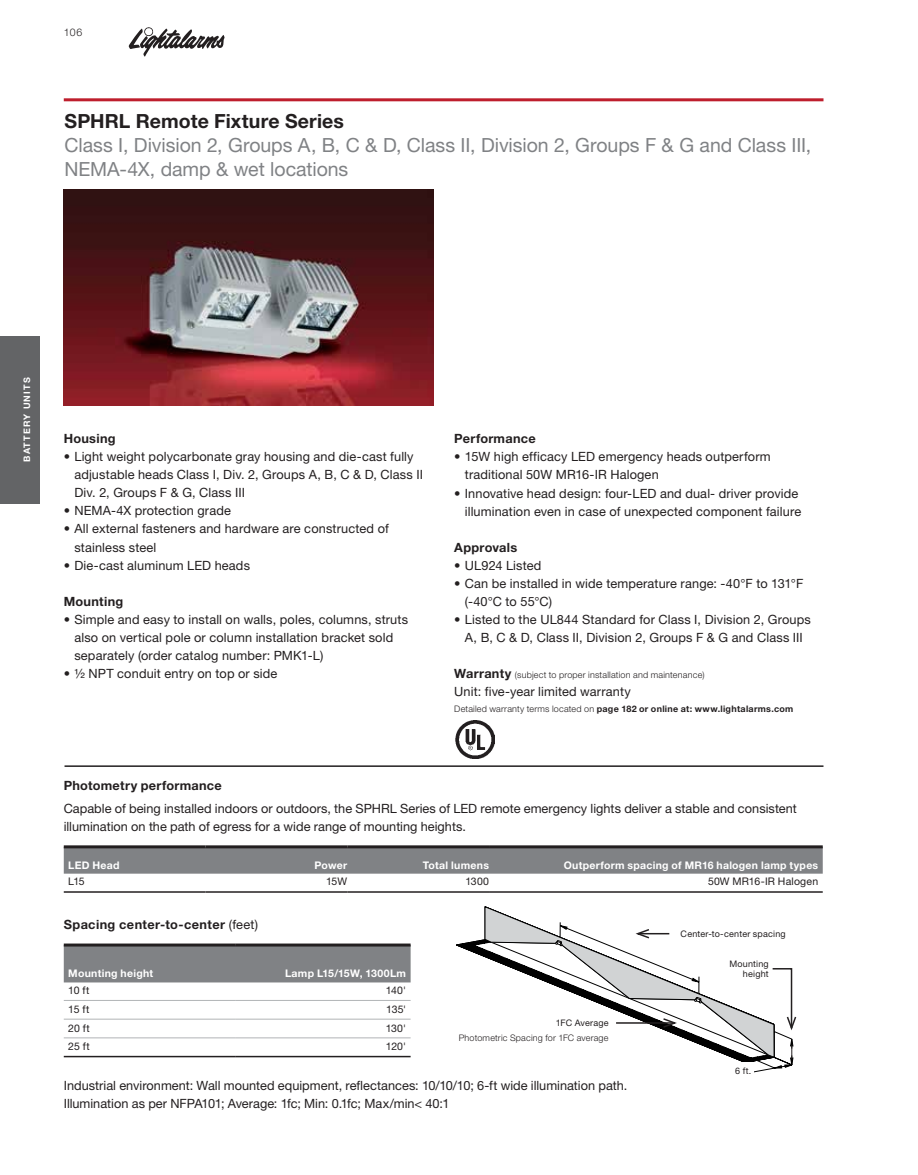
<style>
.page{position:relative;width:918px;height:1175px;background:#fff}
.page>*{position:absolute;margin:0;border:0;box-sizing:border-box;transform-origin:0 0}
.t1{font:19.5px/24px "Helvetica Neue LT Pro";letter-spacing:-.005em;color:#808285}
.t2{font:700 19.5px "Helvetica Neue LT Pro";letter-spacing:.005em;color:#231f20}
.t3{font:12.75px/18px "Helvetica Neue LT Pro";letter-spacing:.01em;color:#231f20}
.t4{font:700 12.75px "Helvetica Neue LT Pro";letter-spacing:.02em;color:#231f20}
.t5{font:700 10.5px "Helvetica Neue LT Pro";letter-spacing:.025em;color:#fff}
.t6{font:10.5px "Helvetica Neue LT Pro";letter-spacing:.01em;color:#231f20}
.t7{font:300 10.5px "Helvetica Neue LT Pro";color:#231f20}
.t8{font:300 9px "Helvetica Neue LT Pro";letter-spacing:.02em;color:#231f20}
.t9{font:700 9px "Helvetica Neue LT Pro";letter-spacing:.03em;color:#231f20}
.t10{font:9px/10.5px "Helvetica Neue LT Pro";letter-spacing:.02em;color:#231f20;text-align:right}
.t11{font:700 9px "Helvetica Neue LT Pro";letter-spacing:.13em;color:#fff}
.s1{font-weight:700;font-size:12.75px}
.s2{font-weight:300}
.s3{font-weight:400}
</style>
<div class="page">
<img style="left:455px;top:720px;width:40px;height:38px">
<svg style="left:456px;top:939px;width:335px;height:126px"></svg>
<svg style="left:484px;top:906px;width:291px;height:152px"></svg>
<svg style="left:555px;top:940px;width:7px;height:6px"></svg>
<svg style="left:694px;top:996px;width:8px;height:7px"></svg>
<hr style="left:638px;top:933px;width:31px;height:1px;background:#231f20">
<svg style="left:633px;top:927px;width:18px;height:12px"></svg>
<div style="left:673px;top:924px;width:120px;height:19px;background:#fff"></div>
<div style="left:713px;top:959px;width:56px;height:19px;background:#fff"></div>
<hr style="left:616px;top:1022px;width:59px;height:1px;background:#231f20">
<svg style="left:662px;top:1017px;width:17px;height:12px"></svg>
<div style="left:549px;top:1013px;width:67px;height:19px;background:#fff"></div>
<div style="left:733px;top:1062px;width:20px;height:18px;background:#fff"></div>
<svg style="left:771px;top:967px;width:26px;height:65px"></svg>
<svg style="left:774px;top:1038px;width:19px;height:30px"></svg>
<img style="left:64px;top:189px;width:369px;height:216px">
<svg style="left:128px;top:27px;width:97px;height:30px"></svg>
<hr style="left:64px;top:98px;width:760px;height:3px;background:#be1e2d">
<div style="left:0;top:336px;width:40px;height:167px;background:#636466"></div>
<hr style="left:65px;top:765px;width:758px;height:2px;background:#231f20">
<div style="left:64px;top:848px;width:759px;height:25px;background:#808285"></div>
<hr style="left:64px;top:891px;width:142px;height:1px;background:#231f20">
<hr style="left:206px;top:891px;width:141px;height:1px;background:#231f20">
<hr style="left:347px;top:891px;width:142px;height:1px;background:#231f20">
<hr style="left:489px;top:891px;width:334px;height:1px;background:#231f20">
<hr style="left:64px;top:845px;width:142px;height:3px;background:#231f20">
<hr style="left:206px;top:845px;width:141px;height:3px;background:#231f20">
<hr style="left:347px;top:845px;width:142px;height:3px;background:#231f20">
<hr style="left:489px;top:845px;width:334px;height:3px;background:#231f20">
<div style="left:64px;top:946px;width:347px;height:36px;background:#808285"></div>
<hr style="left:64px;top:1000px;width:171px;height:1px;background:#b1b4b6">
<hr style="left:235px;top:1000px;width:176px;height:1px;background:#b1b4b6">
<hr style="left:64px;top:1018px;width:171px;height:1px;background:#b1b4b6">
<hr style="left:235px;top:1018px;width:176px;height:1px;background:#b1b4b6">
<hr style="left:64px;top:1037px;width:171px;height:1px;background:#b1b4b6">
<hr style="left:235px;top:1037px;width:176px;height:1px;background:#b1b4b6">
<hr style="left:64px;top:1055px;width:171px;height:2px;background:#231f20">
<hr style="left:235px;top:1055px;width:176px;height:2px;background:#231f20">
<hr style="left:64px;top:943px;width:171px;height:3px;background:#231f20">
<hr style="left:235px;top:943px;width:176px;height:3px;background:#231f20">
<p class="t7" style="left:64px;top:25px;width:20px">106</p>
<h1 class="t2" style="left:65px;top:109px;width:281px">SPHRL Remote Fixture Series</h1>
<h1 class="t1" style="left:65px;top:133px;width:748px">Class I, Division 2, Groups A, B, C &amp; D, Class II, Division 2, Groups F &amp; G and Class III,<br>NEMA-4X, damp &amp; wet locations</h1>
<p class="t11" style="left:21px;top:462px;width:86px;rotate:-90deg">BATTERY UNITS</p>
<p class="t4" style="left:64px;top:431px;width:53px">Housing</p>
<p class="t3" style="left:74px;top:447px;width:350px;text-indent:-11px">• Light weight polycarbonate gray housing and die-cast fully adjustable heads Class I, Div. 2, Groups A, B, C &amp; D, Class II<br>Div. 2, Groups F &amp; G, Class III</p>
<p class="t3" style="left:64px;top:501px;width:169px">• NEMA-4X protection grade</p>
<p class="t3" style="left:74px;top:519px;width:316px;text-indent:-11px">• All external fasteners and hardware are constructed of stainless steel</p>
<p class="t3" style="left:64px;top:555px;width:188px">• Die-cast aluminum LED heads</p>
<p class="t4" style="left:64px;top:593px;width:61px">Mounting</p>
<p class="t3" style="left:74px;top:609px;width:335px;text-indent:-11px">• Simple and easy to install on walls, poles, columns, struts also on vertical pole or column installation bracket sold separately (order catalog number: PMK1-L)</p>
<p class="t3" style="left:64px;top:663px;width:215px">• ½ NPT conduit entry on top or side</p>
<p class="t4" style="left:454px;top:431px;width:83px">Performance</p>
<p class="t3" style="left:465px;top:447px;width:307px;text-indent:-11px">• 15W high efficacy LED emergency heads outperform traditional 50W MR16-IR Halogen</p>
<p class="t3" style="left:454px;top:483px;width:348px;text-align:right">• Innovative head design: four-LED and dual- driver provide illumination even in case of unexpected component failure</p>
<p class="t4" style="left:454px;top:539px;width:64px">Approvals</p>
<p class="t3" style="left:454px;top:555px;width:89px">• UL924 Listed</p>
<p class="t3" style="left:465px;top:573px;width:340px;text-indent:-11px">• Can be installed in wide temperature range: -40°F to 131°F (-40°C to 55°C)</p>
<p class="t3" style="left:454px;top:609px;width:358px;text-align:center">• Listed to the UL844 Standard for Class I, Division 2, Groups<br>A, B, C &amp; D, Class II, Division 2, Groups F &amp; G and Class III</p>
<p class="t8" style="left:454px;top:669px;width:252px"><span class="s1">Warranty</span> (subject to proper installation and maintenance)</p>
<p class="t3" style="left:454px;top:681px;width:178px">Unit: five-year limited warranty</p>
<p class="t9" style="left:454px;top:703px;width:341px"><span class="s2">Detailed warranty terms located on</span> page 182 or online at: www.lightalarms.com</p>
<p class="t4" style="left:64px;top:777px;width:160px">Photometry performance</p>
<p class="t3" style="left:64px;top:798px;width:735px">Capable of being installed indoors or outdoors, the SPHRL Series of LED remote emergency lights deliver a stable and consistent illumination on the path of egress for a wide range of mounting heights.</p>
<p class="t5" style="left:68px;top:858px;width:53px">LED Head</p>
<p class="t5" style="left:315px;top:858px;width:34px">Power</p>
<p class="t5" style="left:423px;top:858px;width:68px">Total lumens</p>
<p class="t5" style="left:564px;top:858px;width:256px">Outperform spacing of MR16 halogen lamp types</p>
<p class="t6" style="left:68px;top:874px;width:18px">L15</p>
<p class="t6" style="left:326px;top:874px;width:23px">15W</p>
<p class="t6" style="left:466px;top:874px;width:25px">1300</p>
<p class="t6" style="left:708px;top:874px;width:112px">50W MR16-IR Halogen</p>
<p class="t4" style="left:64px;top:916px;width:196px">Spacing center-to-center <span class="s3">(feet)</span></p>
<p class="t5" style="left:68px;top:967px;width:87px">Mounting height</p>
<p class="t5" style="left:285px;top:967px;width:123px">Lamp L15/15W, 1300Lm</p>
<p class="t6" style="left:68px;top:984px;width:23px">10 ft</p>
<p class="t6" style="left:386px;top:984px;width:22px">140'</p>
<p class="t6" style="left:68px;top:1002px;width:23px">15 ft</p>
<p class="t6" style="left:386px;top:1002px;width:21px">135'</p>
<p class="t6" style="left:68px;top:1021px;width:23px">20 ft</p>
<p class="t6" style="left:386px;top:1021px;width:22px">130'</p>
<p class="t6" style="left:68px;top:1039px;width:23px">25 ft</p>
<p class="t6" style="left:386px;top:1039px;width:22px">120'</p>
<p class="t10" style="left:556px;top:1017px;width:54px">1FC Average</p>
<p class="t8" style="left:459px;top:1032px;width:151px">Photometric Spacing for 1FC average</p>
<p class="t3" style="left:64px;top:1076px;width:565px">Industrial environment: Wall mounted equipment, reflectances: 10/10/10; 6-ft wide illumination path.<br>Illumination as per NFPA101; Average: 1fc; Min: 0.1fc; Max/min&lt; 40:1</p>
<p class="t10" style="left:681px;top:928px;width:107px">Center-to-center spacing</p>
<p class="t10" style="left:729px;top:958px;width:41px">Mounting height</p>
<p class="t10" style="left:735px;top:1065px;width:18px">6 ft.</p>
</div>
